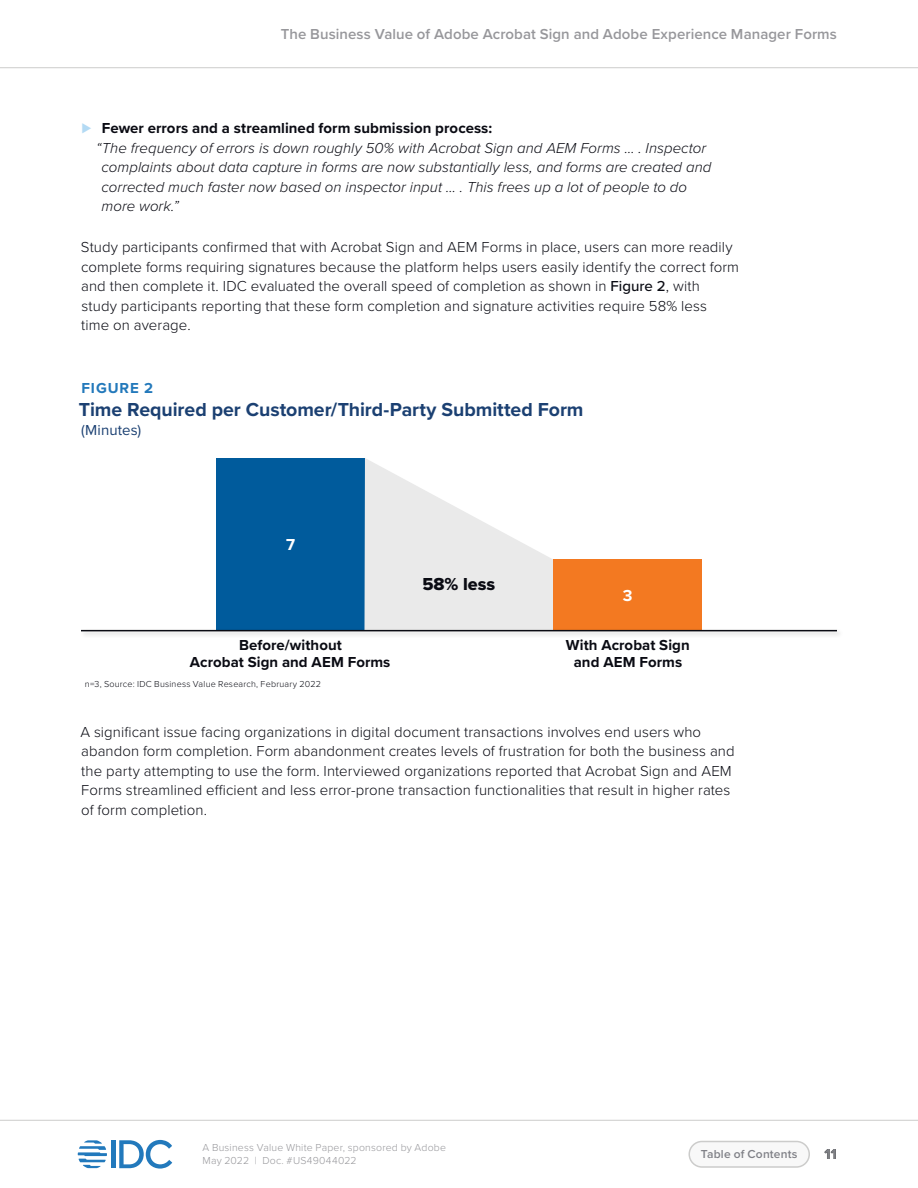
<style>
.page{position:relative;width:918px;height:1188px;background:#fff}
.page>*{position:absolute;margin:0;border:0;box-sizing:border-box;transform-origin:0 0}
.Table_1_-_Figure_Tab{font:700 19.5px "Proxima Nova";letter-spacing:-.005em;color:#1b4072}
.t1{font:18px "Proxima Nova Extrabld";color:#0a0b13}
.Chart_bar_percentage{font:700 16.5px "Proxima Nova";color:#fff}
.Text{font:300 15px/19.5px "Proxima Nova";letter-spacing:.005em;color:#0a0b13}
.t2{font:italic 300 15px "Proxima Nova";letter-spacing:.005em;color:#0a0b13}
.t3{font:700 15px/16.5px "Proxima Nova";letter-spacing:.005em;color:#0a0b13;text-align:center}
.t4{font:600 15px "Proxima Nova";letter-spacing:.005em;color:#97979b}
.Table_1_-_Figure_Tab-2{font:15px "Proxima Nova";letter-spacing:.005em;color:#1b4072}
.Table_1_-_Figure_Tab-3{font:700 15px "Proxima Nova";letter-spacing:.06em;color:#2379bb}
.t5{font:700 15px "Proxima Nova";color:#000}
.t6{font:600 12px "Proxima Nova";letter-spacing:.015em;color:#808187}
.t7{font:300 10.5px/13.5px "Proxima Nova";letter-spacing:.02em;color:#97979b}
.Text-2{font:300 9px "Proxima Nova";letter-spacing:.025em;color:#0a0b13}
.s1{font-weight:300;font-size:16.5px;color:#b3daf4}
.s2{font-weight:500}
</style>
<div class="page">
<div style="left:689px;top:1142px;width:120px;height:25px;background:#f8f8f8;border-radius:13px"></div>
<div style="left:688px;top:1141px;width:122px;height:27px;border:2px solid #cccccb;border-radius:13px"></div>
<hr style="left:0;top:1120px;width:918px;height:1px;background:#cccccb">
<div style="left:111px;top:1140px;width:5px;height:28px;background:#2279bc"></div>
<svg style="left:119px;top:1140px;width:53px;height:29px"></svg>
<svg style="left:78px;top:1140px;width:29px;height:28px"></svg>
<hr style="left:0;top:67px;width:918px;height:1px;background:#cccccb">
<div style="left:554px;top:559px;width:148px;height:72px;background:#f37921"></div>
<div style="left:217px;top:458px;width:148px;height:173px;background:#005b9c"></div>
<svg style="left:364px;top:458px;width:189px;height:169px"></svg>
<div style="left:79px;top:627px;width:764px;height:11px;background:#000;opacity:.25"></div>
<hr style="left:81px;top:630px;width:756px;height:1px;background:#0a0b13">
<p class="t4" style="left:281px;top:23px;width:558px">The Business Value of Adobe Acrobat Sign and Adobe Experience Manager Forms</p>
<p class="t3" style="left:82px;top:120px;width:412px"><span class="s1">⊲</span> Fewer errors and a streamlined form submission process:</p>
<p class="t2" style="left:96px;top:137px;width:612px">“The frequency of errors is down roughly 50% with Acrobat Sign and AEM Forms … . Inspector</p>
<p class="t2" style="left:102px;top:156px;width:611px">complaints about data capture in forms are now substantially less, and forms are created and</p>
<p class="t2" style="left:102px;top:176px;width:587px">corrected much faster now based on inspector input … . This frees up a lot of people to do</p>
<p class="t2" style="left:102px;top:195px;width:79px">more work.”</p>
<p class="Text" style="left:81px;top:237px;width:660px">Study participants confirmed that with Acrobat Sign and AEM Forms in place, users can more readily complete forms requiring signatures because the platform helps users easily identify the correct form and then complete it. IDC evaluated the overall speed of completion as shown in <span class="s2">Figure 2</span>, with<br>study participants reporting that these form completion and signature activities require 58% less<br>time on average.</p>
<p class="Table_1_-_Figure_Tab-3" style="left:82px;top:377px;width:73px">FIGURE 2</p>
<p class="Table_1_-_Figure_Tab" style="left:79px;top:395px;width:506px">Time Required per Customer/Third-Party Submitted Form</p>
<p class="Table_1_-_Figure_Tab-2" style="left:81px;top:419px;width:61px">(Minutes)</p>
<p class="Chart_bar_percentage" style="left:286px;top:532px;width:10px">7</p>
<p class="t3" style="left:190px;top:637px;width:202px">Before/without<br>Acrobat Sign and AEM Forms</p>
<p class="t1" style="left:422px;top:571px;width:74px">58% less</p>
<p class="Chart_bar_percentage" style="left:623px;top:583px;width:11px">3</p>
<p class="t3" style="left:566px;top:637px;width:125px">With Acrobat Sign and AEM Forms</p>
<p class="Text-2" style="left:85px;top:677px;width:238px">n=3, Source: IDC Business Value Research, February 2022</p>
<p class="Text" style="left:80px;top:721px;width:656px">A significant issue facing organizations in digital document transactions involves end users who abandon form completion. Form abandonment creates levels of frustration for both the business and the party attempting to use the form. Interviewed organizations reported that Acrobat Sign and AEM Forms streamlined efficient and less error-prone transaction functionalities that result in higher rates of form completion.</p>
<p class="t7" style="left:202px;top:1140px;width:245px">A Business Value White Paper, sponsored by Adobe<br>May 2022 | Doc. #US49044022</p>
<p class="t6" style="left:701px;top:1145px;width:98px">Table of Contents</p>
<p class="t5" style="left:825px;top:1142px;width:14px">11</p>
</div>
